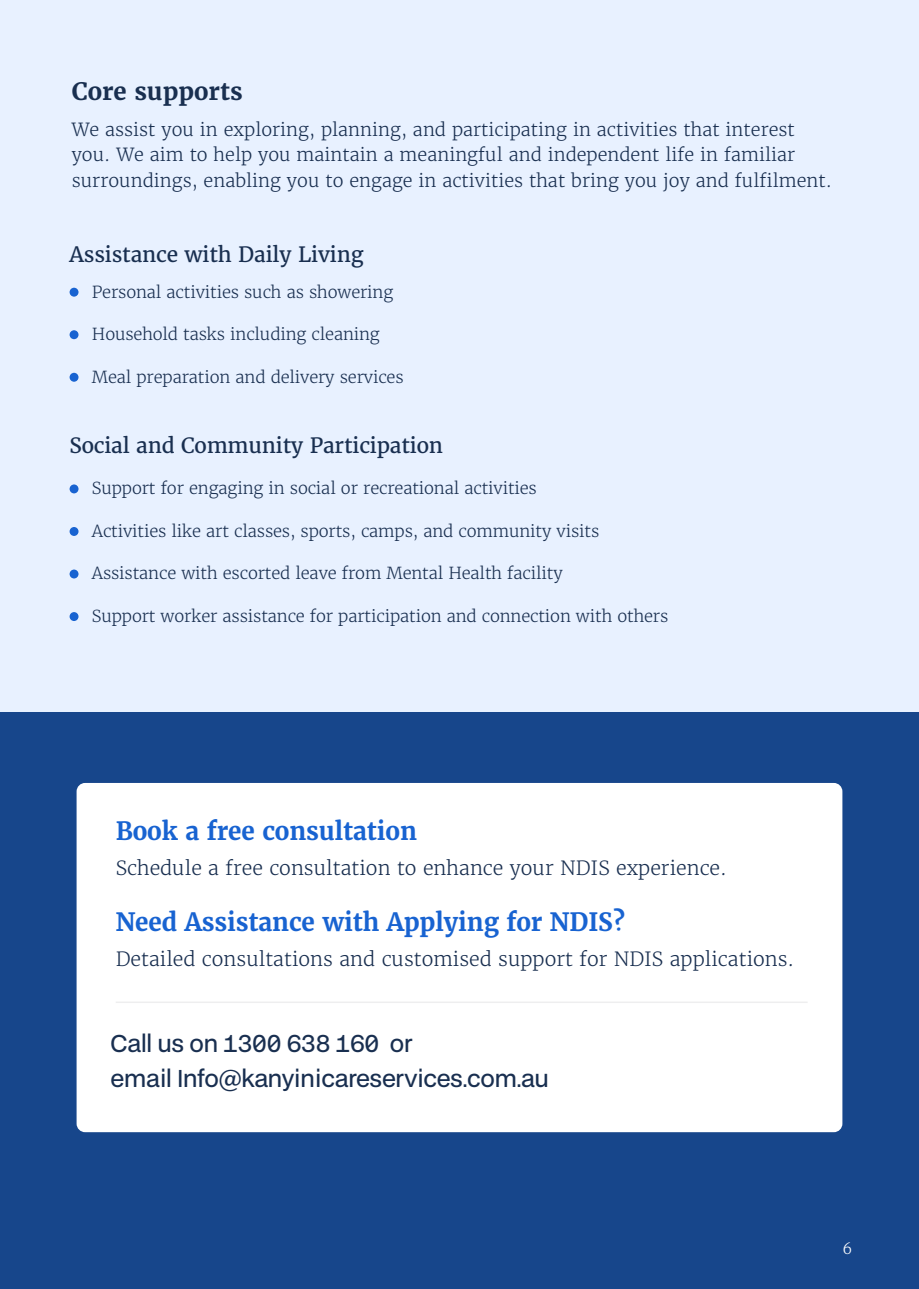
<style>
.page{position:relative;width:919px;height:1289px;background:#fff}
.page>*{position:absolute;margin:0;border:0;box-sizing:border-box;transform-origin:0 0}
.t1{font:700 25.05px "Merriweather";letter-spacing:-.005em;color:#1863d1}
.t2{font:700 24px "Merriweather";color:#192f50}
.t3{font:23.4px "BDO Grotesk";letter-spacing:-.01em;color:#192f50}
.t4{font:21px "Merriweather";letter-spacing:-.01em;color:#192f50}
.t5{font:300 19.5px "Merriweather";color:#192f50}
.t6{font:300 18px/25.5px "Merriweather";color:#192f50}
.t7{font:300 16.5px "Merriweather";letter-spacing:-.01em;color:#192f50}
.t8{font:300 15px "Merriweather";color:#fff}
</style>
<div class="page">
<div style="left:0;top:0;width:918px;height:1288px;background:#e8f1ff"></div>
<div style="left:70px;top:288px;width:8px;height:9px;background:#1863d1;border-radius:50%"></div>
<div style="left:70px;top:569px;width:8px;height:9px;background:#1863d1;border-radius:50%"></div>
<div style="left:70px;top:330px;width:8px;height:9px;background:#1863d1;border-radius:50%"></div>
<div style="left:70px;top:484px;width:8px;height:9px;background:#1863d1;border-radius:50%"></div>
<div style="left:70px;top:527px;width:8px;height:9px;background:#1863d1;border-radius:50%"></div>
<div style="left:70px;top:373px;width:8px;height:9px;background:#1863d1;border-radius:50%"></div>
<div style="left:70px;top:612px;width:8px;height:9px;background:#1863d1;border-radius:50%"></div>
<div style="left:0;top:712px;width:918px;height:576px;background:#17468b"></div>
<div style="left:77px;top:783px;width:765px;height:349px;background:#fff;border-radius:9px"></div>
<hr style="left:116px;top:1001px;width:691px;height:2px;background:#eeeeef">
<p class="t2" style="left:72px;top:76px;width:172px">Core supports</p>
<p class="t6" style="left:72px;top:117px;width:761px">We assist you in exploring, planning, and participating in activities that interest you. We aim to help you maintain a meaningful and independent life in familiar surroundings, enabling you to engage in activities that bring you joy and fulfilment.</p>
<p class="t4" style="left:70px;top:241px;width:295px">Assistance with Daily Living</p>
<p class="t7" style="left:92px;top:281px;width:303px">Personal activities such as showering</p>
<p class="t7" style="left:92px;top:324px;width:289px">Household tasks including cleaning</p>
<p class="t7" style="left:92px;top:366px;width:313px">Meal preparation and delivery services</p>
<p class="t4" style="left:70px;top:432px;width:375px">Social and Community Participation</p>
<p class="t7" style="left:92px;top:478px;width:446px">Support for engaging in social or recreational activities</p>
<p class="t7" style="left:92px;top:520px;width:509px">Activities like art classes, sports, camps, and community visits</p>
<p class="t7" style="left:92px;top:563px;width:472px">Assistance with escorted leave from Mental Health facility</p>
<p class="t7" style="left:92px;top:605px;width:578px">Support worker assistance for participation and connection with others</p>
<p class="t1" style="left:116px;top:814px;width:303px">Book a free consultation</p>
<p class="t5" style="left:116px;top:856px;width:612px">Schedule a free consultation to enhance your NDIS experience.</p>
<p class="t1" style="left:116px;top:905px;width:511px">Need Assistance with Applying for NDIS?</p>
<p class="t5" style="left:116px;top:946px;width:680px">Detailed consultations and customised support for NDIS applications.</p>
<p class="t3" style="left:111px;top:1025px;width:303px">Call us on 1300 638 160 or</p>
<p class="t3" style="left:111px;top:1060px;width:440px">email Info@kanyinicareservices.com.au</p>
<p class="t8" style="left:842px;top:1239px;width:11px">6</p>
</div>
